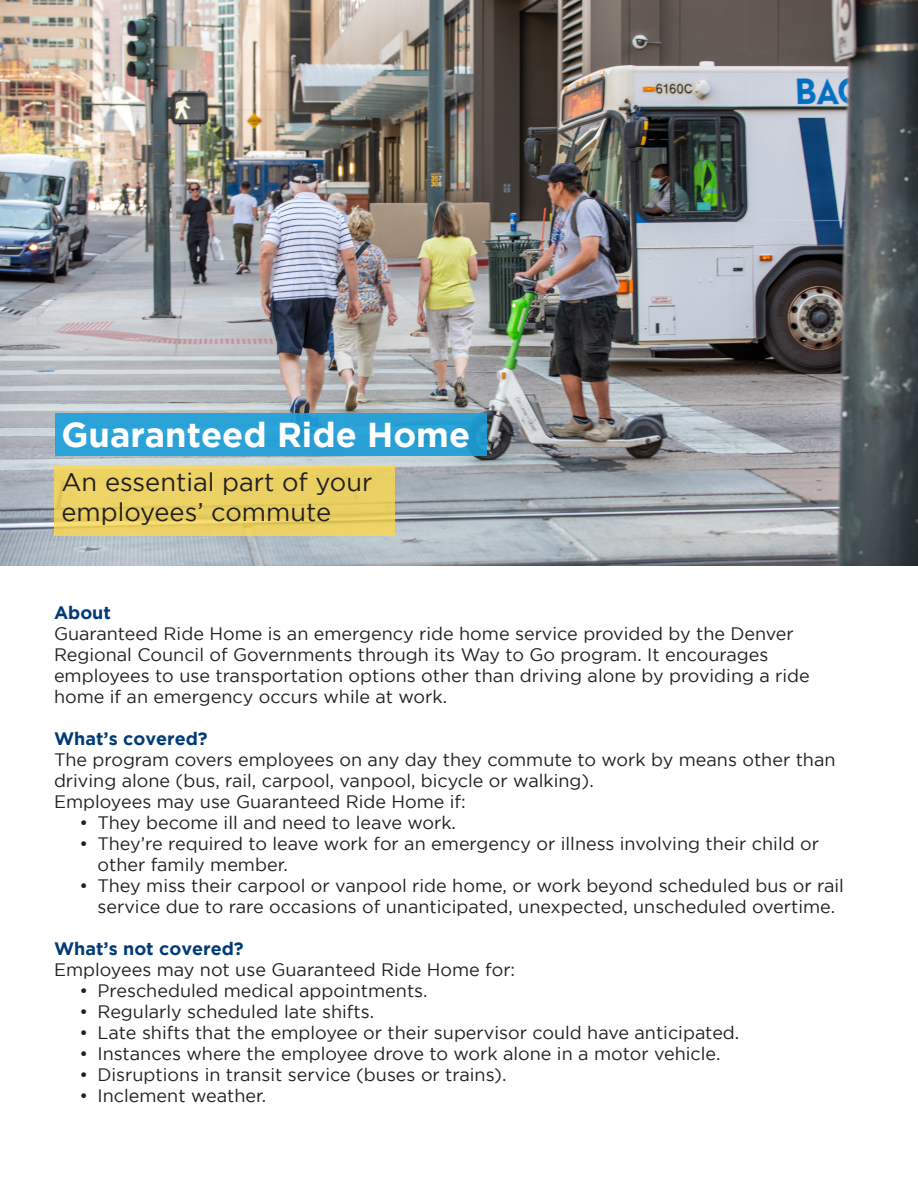
<style>
.page{position:relative;width:918px;height:1188px;background:#fff}
.page>*{position:absolute;margin:0;border:0;box-sizing:border-box;transform-origin:0 0}
.t1{font:700 34.5px "Gotham";color:#fff}
.t2{font:25.5px/30.6px "Gotham";color:#231f20}
.Body{font:18px/21px "Gotham";color:#231f20}
.t3{font:700 18px "Gotham";color:#003b75}
</style>
<div class="page">
<img style="left:0;top:0;width:918px;height:565px">
<div style="left:54px;top:465px;width:340px;height:71px;background:#ebd164"></div>
<div style="left:55px;top:413px;width:432px;height:42px;background:#2aa2d7"></div>
<h1 class="t1" style="left:62px;top:415px;width:410px">Guaranteed Ride Home</h1>
<h2 class="t2" style="left:62px;top:466px;width:312px">An essential part of your employees’ commute</h2>
<h3 class="t3" style="left:54px;top:602px;width:59px">About</h3>
<p class="Body" style="left:54px;top:623px;width:757px">Guaranteed Ride Home is an emergency ride home service provided by the Denver Regional Council of Governments through its Way to Go program. It encourages employees to use transportation options other than driving alone by providing a ride home if an emergency occurs while at work.</p>
<h3 class="t3" style="left:54px;top:728px;width:155px">What’s covered?</h3>
<p class="Body" style="left:54px;top:749px;width:783px">The program covers employees on any day they commute to work by means other than driving alone (bus, rail, carpool, vanpool, bicycle or walking).</p>
<p class="Body" style="left:54px;top:791px;width:413px">Employees may use Guaranteed Ride Home if:</p>
<p class="Body" style="left:80px;top:812px;width:378px">• They become ill and need to leave work.</p>
<p class="Body" style="left:98px;top:833px;width:723px;text-indent:-18px">• They’re required to leave work for an emergency or illness involving their child or other family member.</p>
<p class="Body" style="left:80px;top:875px;width:766px;text-align:center">• They miss their carpool or vanpool ride home, or work beyond scheduled bus or rail service due to rare occasions of unanticipated, unexpected, unscheduled overtime.</p>
<h3 class="t3" style="left:54px;top:938px;width:191px">What’s not covered?</h3>
<p class="Body" style="left:54px;top:959px;width:463px">Employees may not use Guaranteed Ride Home for:</p>
<p class="Body" style="left:80px;top:980px;width:350px">• Prescheduled medical appointments.</p>
<p class="Body" style="left:80px;top:1001px;width:296px">• Regularly scheduled late shifts.</p>
<p class="Body" style="left:80px;top:1022px;width:661px">• Late shifts that the employee or their supervisor could have anticipated.</p>
<p class="Body" style="left:80px;top:1043px;width:642px">• Instances where the employee drove to work alone in a motor vehicle.</p>
<p class="Body" style="left:80px;top:1064px;width:429px">• Disruptions in transit service (buses or trains).</p>
<p class="Body" style="left:80px;top:1085px;width:188px">• Inclement weather.</p>
</div>
